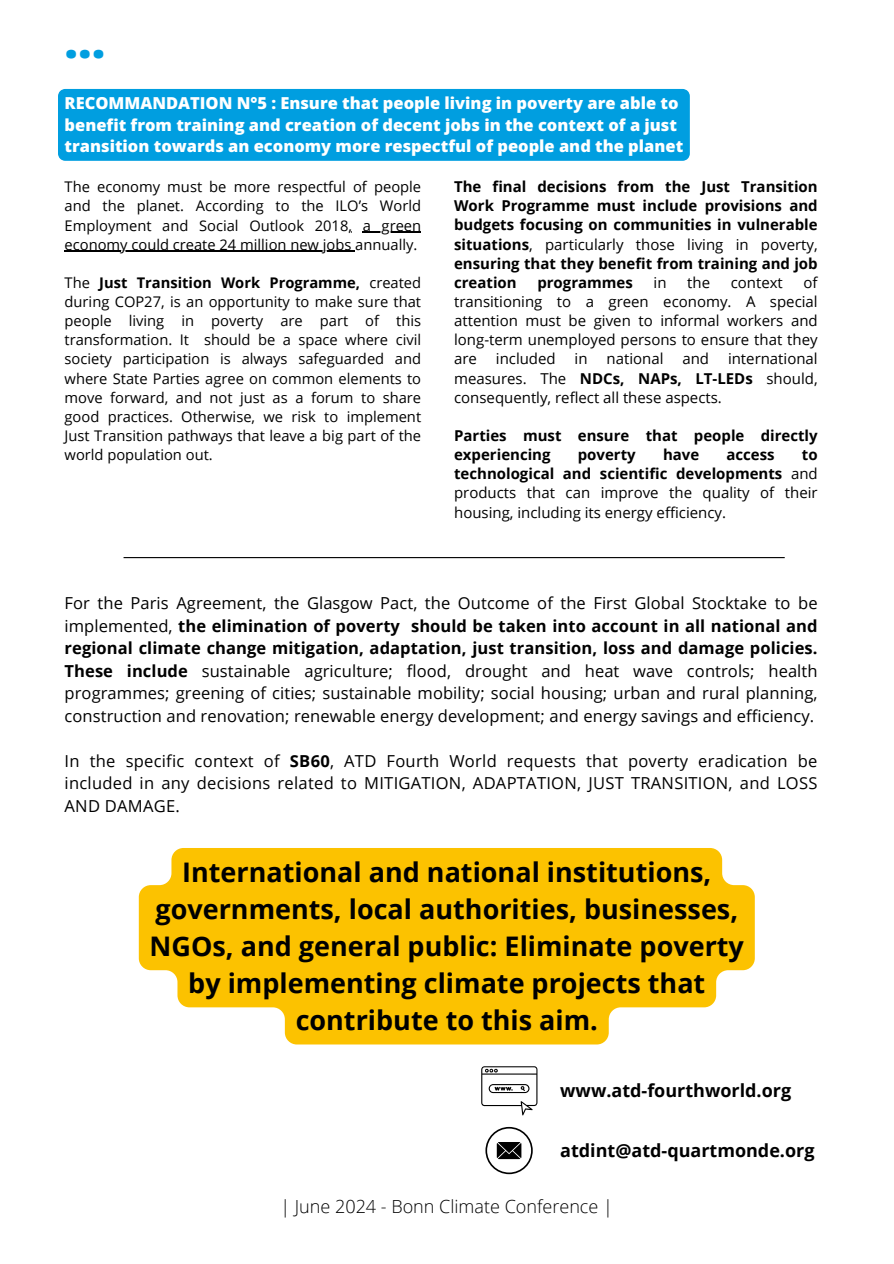
<style>
.page{position:relative;width:894px;height:1264px;background:#fff}
.page>*{position:absolute;margin:0;border:0;box-sizing:border-box;transform-origin:0 0}
.t1{font:800 47.25px "Open Sans";color:#009ee0}
.t2{font:700 27px/37.2px "Open Sans";color:#000;text-align:center}
.t3{font:700 18px "Open Sans";color:#000}
.t4{font:300 18px "Open Sans";color:#000}
.t5{font:16.5px/22.5px "Open Sans";letter-spacing:.01em;color:#000;text-align:justify}
.t6{font:800 16.5px/21.3px "Open Sans";color:#fff}
.t7{font:15px/19.2px "Open Sans";color:#000;text-align:justify}
.t8{font:700 15px/19.2px "Open Sans";color:#000;text-align:justify}
.t9{font:14.7px/19.2px "Open Sans";color:#000;text-align:justify}
.s1{font-weight:700}
.s2{font-weight:400}
</style>
<div class="page">
<hr style="left:362px;top:232px;width:59px;height:1px;background:#000">
<hr style="left:65px;top:251px;width:290px;height:1px;background:#000">
<div style="left:58px;top:89px;width:631px;height:72px;background:#009ee0"></div>
<svg style="left:139px;top:848px;width:615px;height:196px;fill:#fcc200"></svg>
<svg style="left:485px;top:1126px;width:47px;height:48px"></svg>
<svg style="left:481px;top:1066px;width:56px;height:49px"></svg>
<hr style="left:123px;top:557px;width:661px;height:1px;background:#000">
<h2 class="t1" style="left:65px;top:8px;width:42px">...</h2>
<h3 class="t6" style="left:65px;top:92px;width:620px">RECOMMANDATION N°5 : Ensure that people living in poverty are able to benefit from training and creation of decent jobs in the context of a just transition towards an economy more respectful of people and the planet</h3>
<p class="t9" style="left:65px;top:177px;width:358px">The economy must be more respectful of people and the planet. According to the ILO’s World Employment and Social Outlook 2018,</p>
<p class="t9" style="left:362px;top:215px;width:60px">a green</p>
<p class="t9" style="left:65px;top:234px;width:354px">economy could create 24 million new jobs annually.</p>
<p class="t9" style="left:65px;top:272px;width:358px">The <span class="s1">Just Transition Work Programme,</span> created during COP27, is an opportunity to make sure that people living in poverty are part of this transformation. It</p>
<p class="t9" style="left:65px;top:330px;width:358px;text-indent:139px">should be a space where civil society participation is always safeguarded and where State Parties agree on common elements to move forward, and not just as a forum to share good practices. Otherwise, we risk to implement Just Transition pathways that leave a big part of the world population out.</p>
<p class="t8" style="left:454px;top:177px;width:365px">The final decisions from the Just Transition Work Programme must include provisions and budgets focusing on communities in vulnerable situations<span class="s2">, particularly those living in poverty, </span>ensuring that they benefit from training and job creation</p>
<p class="t7" style="left:454px;top:272px;width:365px;text-indent:349px">of transitioning to a green economy. A special attention must be given to informal workers and long-term unemployed persons to ensure that they are</p>
<p class="t8" style="left:537px;top:272px;width:97px">programmes</p>
<p class="t7" style="left:653px;top:272px;width:14px">in</p>
<p class="t7" style="left:687px;top:272px;width:24px">the</p>
<p class="t7" style="left:730px;top:272px;width:54px">context</p>
<p class="t7" style="left:454px;top:349px;width:365px;text-indent:274px">international measures. The <span class="s1">NDCs, NAPs, LT-LEDs</span> should, consequently, reflect all these aspects.</p>
<h3 class="t8" style="left:454px;top:425px;width:365px">Parties must ensure that people directly experiencing</h3>
<p class="t7" style="left:495px;top:349px;width:61px">included</p>
<p class="t7" style="left:574px;top:349px;width:14px">in</p>
<p class="t7" style="left:606px;top:349px;width:58px">national</p>
<p class="t7" style="left:682px;top:349px;width:28px">and</p>
<h3 class="t8" style="left:577px;top:444px;width:59px">poverty</h3>
<h3 class="t8" style="left:662px;top:444px;width:38px">have</h3>
<h3 class="t8" style="left:726px;top:444px;width:50px">access</h3>
<h3 class="t7" style="left:454px;top:444px;width:365px;text-indent:348px"><span class="s1">to technological and scientific developments</span> and products that can improve the quality of their housing, including its energy efficiency.</h3>
<h1 class="t5" style="left:65px;top:591px;width:754px">For the Paris Agreement, the Glasgow Pact, the Outcome of the First Global Stocktake to be implemented, <span class="s1">the elimination of poverty should be taken into account in all national and regional climate change mitigation, adaptation, just transition, loss and damage policies.<br>These include</span> sustainable agriculture; flood, drought and heat wave controls; health programmes; greening of cities; sustainable mobility; social housing; urban and rural planning, construction and renovation; renewable energy development; and energy savings and efficiency.</h1>
<p class="t5" style="left:65px;top:749px;width:754px">In the specific context of <span class="s1">SB60</span>, ATD Fourth World requests that poverty eradication be included in any decisions related to MITIGATION, ADAPTATION, JUST TRANSITION, and LOSS AND DAMAGE.</p>
<p class="t2" style="left:149px;top:852px;width:595px">International and national institutions, governments, local authorities, businesses, NGOs, and general public: Eliminate poverty by implementing climate projects that contribute to this aim.</p>
<h3 class="t3" style="left:560px;top:1077px;width:232px">www.atd-fourthworld.org</h3>
<p class="t3" style="left:560px;top:1137px;width:256px">atdint@atd-quartmonde.org</p>
<h2 class="t4" style="left:280px;top:1193px;width:334px">| June 2024 - Bonn Climate Conference |</h2>
</div>
